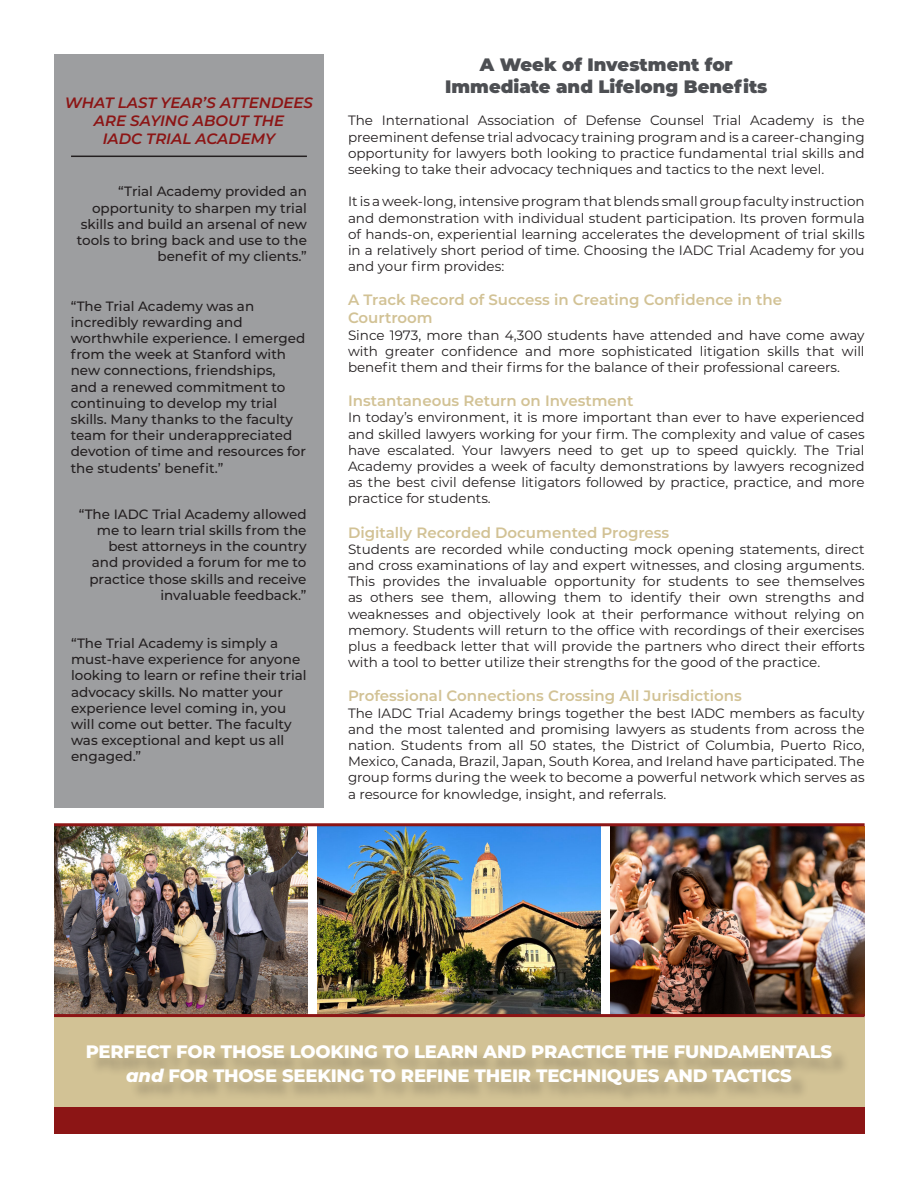
<style>
.page{position:relative;width:918px;height:1188px;background:#fff}
.page>*{position:absolute;margin:0;border:0;box-sizing:border-box;transform-origin:0 0}
.t1{font:800 18px/24px "Montserrat";letter-spacing:-.01em;color:#fff;text-align:center}
.t2{font:900 18px "Montserrat";color:#4d4f53}
.t3{font:600 15px/18px "Montserrat";color:#d2c295}
.t4{font:italic 600 15px/18px "Montserrat";color:#8c1515;text-align:center}
.t5{font:13.5px/16.2px "Montserrat";color:#231f20;text-align:justify}
.t6{font:500 13.5px/16.2px "Montserrat";color:#231f20;text-align:right}
.s1{font-style:italic}
</style>
<div class="page">
<div style="left:54px;top:54px;width:269px;height:753px;background:#9d9ea0"></div>
<div style="left:54px;top:1017px;width:811px;height:96px;background:#d2c295"></div>
<img style="left:611px;top:826px;width:254px;height:188px">
<img style="left:317px;top:826px;width:284px;height:188px">
<img style="left:54px;top:826px;width:253px;height:188px">
<div style="left:54px;top:1108px;width:811px;height:26px;background:#8c1515"></div>
<hr style="left:54px;top:823px;width:811px;height:3px;background:#8c1515">
<hr style="left:54px;top:1014px;width:811px;height:3px;background:#8c1515">
<div style="left:90px;top:1048px;width:760px;height:56px;background:#231f20;opacity:.25"></div>
<hr style="left:71px;top:156px;width:236px;height:1px;background:#231f20">
<p class="t4" style="left:65px;top:93px;width:250px">WHAT LAST YEAR’S ATTENDEES<br>ARE SAYING ABOUT THE<br>IADC TRIAL ACADEMY</p>
<p class="t6" style="left:77px;top:183px;width:232px">“Trial Academy provided an opportunity to sharpen my trial skills and build an arsenal of new tools to bring back and use to the benefit of my clients.”</p>
<p class="t6" style="left:71px;top:297px;width:237px;text-align:left">“The Trial Academy was an incredibly rewarding and worthwhile experience. I emerged from the week at Stanford with new connections, friendships,<br>and a renewed commitment to continuing to develop my trial skills. Many thanks to the faculty team for their underappreciated devotion of time and resources for the students’ benefit.”</p>
<p class="t6" style="left:79px;top:505px;width:229px">“The IADC Trial Academy allowed me to learn trial skills from the best attorneys in the country and provided a forum for me to practice those skills and receive invaluable feedback.”</p>
<p class="t6" style="left:71px;top:635px;width:237px;text-align:left">“The Trial Academy is simply a must-have experience for anyone looking to learn or refine their trial advocacy skills. No matter your experience level coming in, you will come out better. The faculty was exceptional and kept us all engaged.”</p>
<p class="t2" style="left:480px;top:52px;width:254px">A Week of Investment for</p>
<p class="t2" style="left:445px;top:73px;width:324px">Immediate and Lifelong Benefits</p>
<p class="t5" style="left:348px;top:112px;width:518px">The International Association of Defense Counsel Trial Academy is the preeminent defense trial advocacy training program and is a career-changing opportunity for lawyers both looking to practice fundamental trial skills and seeking to take their advocacy techniques and tactics to the next level.</p>
<p class="t5" style="left:348px;top:193px;width:518px">It is a week-long, intensive program that blends small group faculty instruction and demonstration with individual student participation. Its proven formula of hands-on, experiential learning accelerates the development of trial skills in a relatively short period of time. Choosing the IADC Trial Academy for you and your firm provides:</p>
<p class="t3" style="left:348px;top:290px;width:436px">A Track Record of Success in Creating Confidence in the<br>Courtroom</p>
<p class="t5" style="left:348px;top:326px;width:518px">Since 1973, more than 4,300 students have attended and have come away with greater confidence and more sophisticated litigation skills that will benefit them and their firms for the balance of their professional careers.</p>
<p class="t3" style="left:348px;top:391px;width:287px">Instantaneous Return on Investment</p>
<p class="t5" style="left:348px;top:409px;width:518px">In today’s environment, it is more important than ever to have experienced and skilled lawyers working for your firm. The complexity and value of cases have escalated. Your lawyers need to get up to speed quickly. The Trial Academy provides a week of faculty demonstrations by lawyers recognized as the best civil defense litigators followed by practice, practice, and more practice for students.</p>
<p class="t3" style="left:348px;top:523px;width:323px">Digitally Recorded Documented Progress</p>
<p class="t5" style="left:348px;top:540px;width:518px">Students are recorded while conducting mock opening statements, direct and cross examinations of lay and expert witnesses, and closing arguments.<br>This provides the invaluable opportunity for students to see themselves as others see them, allowing them to identify their own strengths and weaknesses and objectively look at their performance without relying on memory. Students will return to the office with recordings of their exercises plus a feedback letter that will provide the partners who direct their efforts with a tool to better utilize their strengths for the good of the practice.</p>
<p class="t3" style="left:348px;top:686px;width:395px">Professional Connections Crossing All Jurisdictions</p>
<p class="t5" style="left:348px;top:704px;width:518px">The IADC Trial Academy brings together the best IADC members as faculty and the most talented and promising lawyers as students from across the nation. Students from all 50 states, the District of Columbia, Puerto Rico, Mexico, Canada, Brazil, Japan, South Korea, and Ireland have participated. The group forms during the week to become a powerful network which serves as a resource for knowledge, insight, and referrals.</p>
<p class="t1" style="left:86px;top:1039px;width:748px">PERFECT FOR THOSE LOOKING TO LEARN AND PRACTICE THE FUNDAMENTALS <span class="s1">and</span> FOR THOSE SEEKING TO REFINE THEIR TECHNIQUES AND TACTICS</p>
</div>
